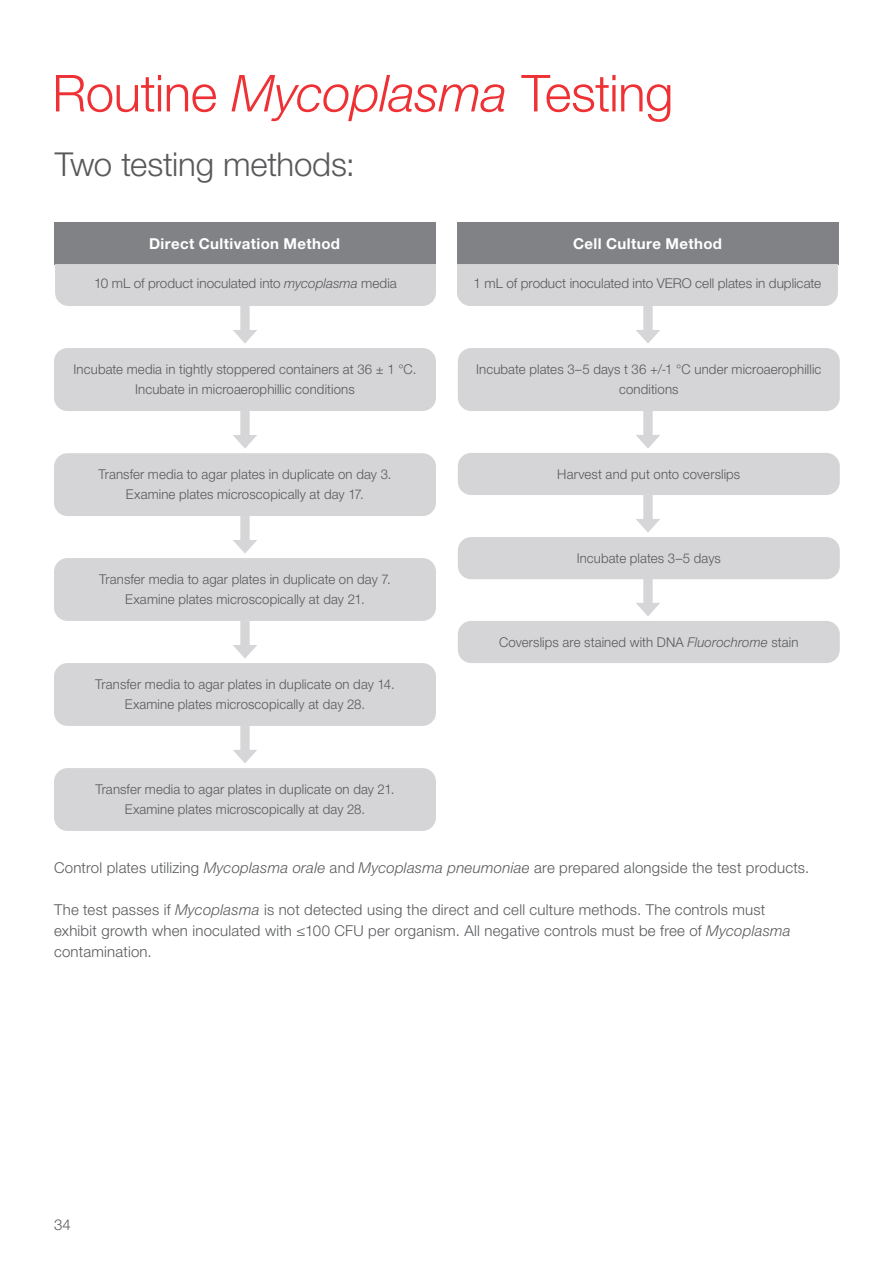
<style>
.page{position:relative;width:893px;height:1263px;background:#fff}
.page>*{position:absolute;margin:0;border:0;box-sizing:border-box;transform-origin:0 0}
.t1{font:300 51px "Helvetica Neue LTW1 G";letter-spacing:-.01em;color:#ee3134}
.t2{font:300 33px "Helvetica Neue LTW1 G";letter-spacing:-.005em;color:#58595b}
.t3{font:300 15px/21px "Helvetica Neue LTW1 G";letter-spacing:.015em;color:#58595b}
.t4{font:700 15px "Helvetica Neue LTW1 G";letter-spacing:.025em;color:#fff}
.t5{font:300 13.5px/20px "Helvetica Neue LTW1 G";letter-spacing:.01em;color:#58595b;text-align:center}
.s1{font-style:italic}
</style>
<div class="page">
<svg style="left:233px;top:411px;width:24px;height:37px"></svg>
<svg style="left:233px;top:516px;width:24px;height:37px"></svg>
<svg style="left:233px;top:621px;width:24px;height:37px"></svg>
<svg style="left:233px;top:726px;width:24px;height:37px"></svg>
<svg style="left:636px;top:411px;width:24px;height:37px"></svg>
<svg style="left:636px;top:495px;width:24px;height:37px"></svg>
<svg style="left:636px;top:579px;width:24px;height:37px"></svg>
<div style="left:54px;top:348px;width:382px;height:63px;background:#d5d5d7;border-radius:14px"></div>
<div style="left:54px;top:453px;width:382px;height:63px;background:#d5d5d7;border-radius:14px"></div>
<div style="left:54px;top:558px;width:382px;height:63px;background:#d5d5d7;border-radius:14px"></div>
<div style="left:54px;top:663px;width:382px;height:63px;background:#d5d5d7;border-radius:14px"></div>
<div style="left:54px;top:768px;width:382px;height:63px;background:#d5d5d7;border-radius:14px"></div>
<div style="left:458px;top:348px;width:382px;height:63px;background:#d5d5d7;border-radius:14px"></div>
<div style="left:458px;top:453px;width:382px;height:42px;background:#d5d5d7;border-radius:14px"></div>
<div style="left:458px;top:537px;width:382px;height:42px;background:#d5d5d7;border-radius:14px"></div>
<div style="left:458px;top:621px;width:382px;height:42px;background:#d5d5d7;border-radius:14px"></div>
<div style="left:55px;top:222px;width:381px;height:42px;background:#808285"></div>
<div style="left:458px;top:222px;width:381px;height:42px;background:#808285"></div>
<svg style="left:55px;top:264px;width:381px;height:79px"></svg>
<svg style="left:457px;top:264px;width:381px;height:79px"></svg>
<h1 class="t1" style="left:52px;top:62px;width:623px">Routine <span class="s1">Mycoplasma</span> Testing</h1>
<h2 class="t2" style="left:55px;top:144px;width:301px">Two testing methods:</h2>
<p class="t4" style="left:149px;top:234px;width:193px">Direct Cultivation Method</p>
<p class="t4" style="left:573px;top:234px;width:150px">Cell Culture Method</p>
<p class="t5" style="left:94px;top:273px;width:304px">10 mL of product inoculated into <span class="s1">mycoplasma</span> media</p>
<p class="t5" style="left:474px;top:273px;width:349px">1 mL of product inoculated into VERO cell plates in duplicate</p>
<p class="t5" style="left:74px;top:359px;width:344px">Incubate media in tightly stoppered containers at 36 ± 1 °C.<br>Incubate in microaerophillic conditions</p>
<p class="t5" style="left:98px;top:464px;width:295px">Transfer media to agar plates in duplicate on day 3.<br>Examine plates microscopically at day 17.</p>
<p class="t5" style="left:99px;top:569px;width:293px">Transfer media to agar plates in duplicate on day 7.<br>Examine plates microscopically at day 21.</p>
<p class="t5" style="left:95px;top:674px;width:301px">Transfer media to agar plates in duplicate on day 14.<br>Examine plates microscopically at day 28.</p>
<p class="t5" style="left:95px;top:779px;width:301px">Transfer media to agar plates in duplicate on day 21.<br>Examine plates microscopically at day 28.</p>
<p class="t5" style="left:476px;top:359px;width:347px">Incubate plates 3–5 days t 36 +/-1 °C under microaerophillic conditions</p>
<p class="t5" style="left:557px;top:464px;width:184px">Harvest and put onto coverslips</p>
<p class="t5" style="left:577px;top:548px;width:146px">Incubate plates 3–5 days</p>
<p class="t5" style="left:499px;top:632px;width:301px">Coverslips are stained with DNA <span class="s1">Fluorochrome</span> stain</p>
<p class="t3" style="left:54px;top:857px;width:757px">Control plates utilizing <span class="s1">Mycoplasma orale</span> and <span class="s1">Mycoplasma pneumoniae</span> are prepared alongside the test products.</p>
<p class="t3" style="left:54px;top:899px;width:738px">The test passes if <span class="s1">Mycoplasma</span> is not detected using the direct and cell culture methods. The controls must exhibit growth when inoculated with ≤100 CFU per organism. All negative controls must be free of <span class="s1">Mycoplasma </span>contamination.</p>
<p class="t3" style="left:54px;top:1214px;width:18px">34</p>
</div>
